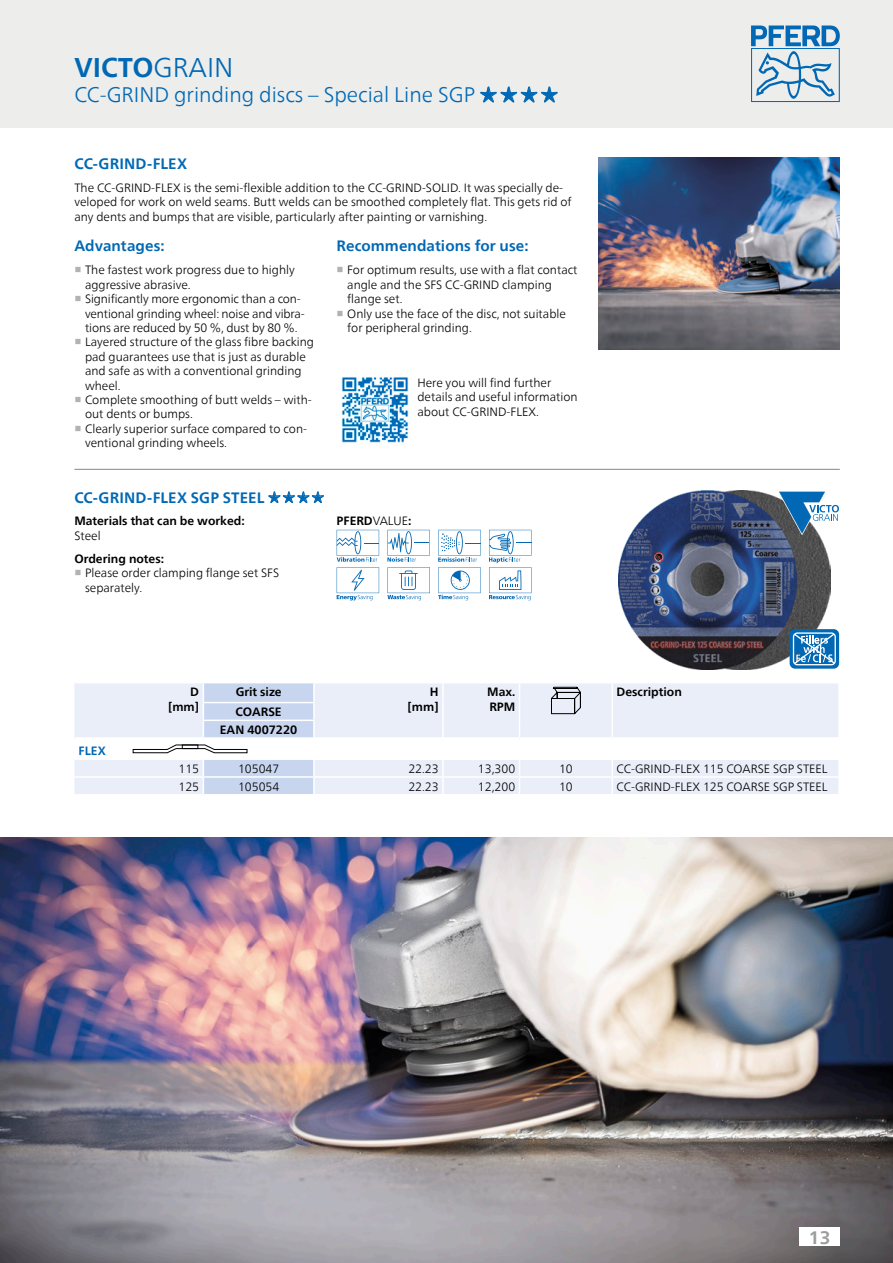
<style>
.page{position:relative;width:893px;height:1263px;background:#fff}
.page>*{position:absolute;margin:0;border:0;box-sizing:border-box;transform-origin:0 0}
.Ausgabenamen_Katalog{font:700 27px "Neue Frutiger World";color:#0068b4}
.Ausgabenamen_Katalog-2{font:300 21px "Neue Frutiger World";color:#0068b4}
.t1{font:700 18px "Neue Frutiger World";color:#9c9c9c}
.Ueberschrift_Red{font:700 15px "Neue Frutiger World";letter-spacing:.005em;color:#0068b4}
.Ausgabenamen_Produkt{font:700 15px "Neue Frutiger World";letter-spacing:.01em;color:#0068b4}
.Ueberschrift_Red_Spa{font:700 15px "Neue Frutiger World";letter-spacing:.01em;color:#0068b4}
.FT_Spaltenspanne{font:300 12px/14.4px "Neue Frutiger World";color:#000}
.Frutiger_45_8Pt_Abst{font:300 12px/14.4px "Neue Frutiger World";color:#000}
.Spaltenwert_links{font:300 12px "Neue Frutiger World";color:#000}
.Spaltenwert_rechts{font:300 12px "Neue Frutiger World";color:#000}
.Ueberschrift_ohne_Ab{font:700 12px "Neue Frutiger World";color:#000}
.Spaltenkopf_zentrier{font:700 12px "Neue Frutiger World";color:#000}
.Spaltenkopf_rechts{font:700 12px/14.4px "Neue Frutiger World";color:#000}
.Spaltenwert_zentrier{font:300 12px "Neue Frutiger World";color:#000}
.Ueberschrift{font:700 12px "Neue Frutiger World";color:#000}
.PFERDVALUE{font:700 12px "Neue Frutiger World";color:#000}
.Spaltenkopf_links{font:700 12px "Neue Frutiger World";color:#000}
.FT{font:300 12px "Neue Frutiger World";color:#000}
.Zwischenueberschrift{font:700 12px "Neue Frutiger World";color:#0068b4}
.s1{font-weight:300}
.s2{font-family:"Arial Unicode MS";font-weight:400}
.s3{font-family:"Arial Unicode MS";font-weight:700;color:#b2b2b2}
</style>
<div class="page">
<div style="left:0;top:0;width:893px;height:128px;background:#ededec"></div>
<svg style="left:751px;top:26px;width:89px;height:76px"></svg>
<img style="left:618px;top:491px;width:213px;height:178px">
<svg style="left:790px;top:629px;width:49px;height:40px"></svg>
<svg style="left:793px;top:632px;width:43px;height:33px"></svg>
<svg style="left:778px;top:491px;width:61px;height:43px"></svg>
<svg style="left:337px;top:530px;width:42px;height:70px"></svg>
<svg style="left:387px;top:530px;width:43px;height:70px"></svg>
<svg style="left:438px;top:530px;width:43px;height:70px"></svg>
<svg style="left:489px;top:530px;width:42px;height:70px"></svg>
<div style="left:74px;top:683px;width:764px;height:111px;background:#e9eef9"></div>
<div style="left:74px;top:740px;width:765px;height:19px;background:#fff"></div>
<hr style="left:314px;top:776px;width:129px;height:2px;background:#fff">
<hr style="left:443px;top:776px;width:76px;height:2px;background:#fff">
<svg style="left:442px;top:760px;width:2px;height:34px"></svg>
<hr style="left:519px;top:776px;width:93px;height:2px;background:#fff">
<svg style="left:519px;top:760px;width:1px;height:34px"></svg>
<hr style="left:612px;top:776px;width:228px;height:2px;background:#fff">
<svg style="left:612px;top:760px;width:1px;height:34px"></svg>
<hr style="left:74px;top:776px;width:129px;height:2px;background:#fff">
<div style="left:74px;top:737px;width:129px;height:6px;background:#fff"></div>
<div style="left:314px;top:737px;width:129px;height:6px;background:#fff"></div>
<svg style="left:442px;top:683px;width:2px;height:54px"></svg>
<div style="left:443px;top:737px;width:76px;height:6px;background:#fff"></div>
<svg style="left:519px;top:683px;width:1px;height:54px"></svg>
<div style="left:519px;top:737px;width:93px;height:6px;background:#fff"></div>
<svg style="left:612px;top:683px;width:1px;height:54px"></svg>
<div style="left:612px;top:737px;width:228px;height:6px;background:#fff"></div>
<hr style="left:74px;top:758px;width:129px;height:2px;background:#fff">
<hr style="left:314px;top:758px;width:129px;height:2px;background:#fff">
<hr style="left:443px;top:758px;width:76px;height:2px;background:#fff">
<hr style="left:519px;top:758px;width:93px;height:2px;background:#fff">
<hr style="left:612px;top:758px;width:228px;height:2px;background:#fff">
<svg style="left:551px;top:687px;width:30px;height:27px"></svg>
<svg style="left:133px;top:683px;width:182px;height:111px"></svg>
<div style="left:182px;top:744px;width:16px;height:5px;border:1px solid #000"></div>
<img style="left:0;top:838px;width:893px;height:425px">
<img style="left:599px;top:157px;width:241px;height:192px">
<hr style="left:74px;top:469px;width:766px;height:1px;background:#878786">
<img style="left:341px;top:377px;width:70px;height:66px">
<div style="left:799px;top:1227px;width:41px;height:19px;background:#fff"></div>
<p class="Ausgabenamen_Katalog" style="left:74px;top:44px;width:161px">VICTO<span class="s1">GRAIN</span></p>
<p class="Ausgabenamen_Katalog-2" style="left:74px;top:78px;width:485px">CC-GRIND grinding discs – Special Line SGP <span class="s2">★★★★</span></p>
<p class="Ueberschrift_Red_Spa" style="left:74px;top:150px;width:114px">CC-GRIND-FLEX</p>
<p class="FT_Spaltenspanne" style="left:74px;top:180px;width:499px">The CC-GRIND-FLEX is the semi-flexible addition to the CC-GRIND-SOLID. It was specially de&shy;veloped for work on weld seams. Butt welds can be smoothed completely flat. This gets rid of any dents and bumps that are visible, particularly after painting or varnishing.</p>
<p class="Ueberschrift_Red" style="left:74px;top:233px;width:92px">Advantages:</p>
<p class="FT_Spaltenspanne" style="left:85px;top:263px;width:211px;text-indent:-11px"><span class="s3">■</span> The fastest work progress due to highly aggressive abrasive.</p>
<p class="FT_Spaltenspanne" style="left:85px;top:292px;width:221px;text-indent:-11px"><span class="s3">■</span> Significantly more ergonomic than a con&shy;ventional grinding wheel: noise and vibra&shy;tions are reduced by 50 %, dust by 80 %.</p>
<p class="FT_Spaltenspanne" style="left:85px;top:335px;width:231px;text-indent:-11px"><span class="s3">■</span> Layered structure of the glass fibre backing pad guarantees use that is just as durable and safe as with a conventional grinding wheel.</p>
<p class="FT_Spaltenspanne" style="left:85px;top:393px;width:228px;text-indent:-11px"><span class="s3">■</span> Complete smoothing of butt welds – with&shy;out dents or bumps.</p>
<p class="FT_Spaltenspanne" style="left:85px;top:421px;width:224px;text-indent:-11px"><span class="s3">■</span> Clearly superior surface compared to con&shy;ventional grinding wheels.</p>
<p class="Ueberschrift_Red" style="left:337px;top:233px;width:193px">Recommendations for use:</p>
<p class="FT_Spaltenspanne" style="left:347px;top:263px;width:232px;text-indent:-11px"><span class="s3">■</span> For optimum results, use with a flat contact angle and the SFS CC-GRIND clamping flange set.</p>
<p class="FT_Spaltenspanne" style="left:347px;top:306px;width:220px;text-indent:-11px"><span class="s3">■</span> Only use the face of the disc, not suitable for peripheral grinding.</p>
<p class="Frutiger_45_8Pt_Abst" style="left:417px;top:375px;width:162px">Here you will find further details and useful information about CC-GRIND-FLEX.</p>
<p class="Ausgabenamen_Produkt" style="left:74px;top:484px;width:251px">CC-GRIND-FLEX SGP STEEL <span class="s2">★★★★</span></p>
<p class="Ueberschrift_ohne_Ab" style="left:74px;top:511px;width:172px">Materials that can be worked:</p>
<p class="FT" style="left:74px;top:526px;width:28px">Steel</p>
<p class="Ueberschrift" style="left:74px;top:548px;width:91px">Ordering notes:</p>
<p class="FT_Spaltenspanne" style="left:85px;top:566px;width:196px;text-indent:-11px"><span class="s3">■</span> Please order clamping flange set SFS separately.</p>
<p class="PFERDVALUE" style="left:337px;top:511px;width:76px">PFERD<span class="s1">VALUE</span>:</p>
<p class="Zwischenueberschrift" style="left:79px;top:740px;width:29px">FLEX</p>
<p class="Spaltenkopf_rechts" style="left:190px;top:685px;width:10px">D</p>
<p class="Spaltenkopf_rechts" style="left:168px;top:699px;width:33px">[mm]</p>
<p class="Spaltenkopf_zentrier" style="left:236px;top:681px;width:48px">Grit size</p>
<p class="Spaltenkopf_rechts" style="left:430px;top:685px;width:10px">H</p>
<p class="Spaltenkopf_rechts" style="left:408px;top:699px;width:33px">[mm]</p>
<p class="Spaltenkopf_zentrier" style="left:236px;top:701px;width:48px">COARSE</p>
<p class="Spaltenkopf_zentrier" style="left:220px;top:719px;width:79px">EAN 4007220</p>
<p class="Spaltenkopf_rechts" style="left:487px;top:685px;width:29px">Max.<br>RPM</p>
<p class="Spaltenkopf_links" style="left:617px;top:681px;width:67px">Description</p>
<p class="Spaltenwert_rechts" style="left:178px;top:759px;width:22px">115</p>
<p class="Spaltenwert_zentrier" style="left:238px;top:759px;width:43px">105047</p>
<p class="Spaltenwert_rechts" style="left:408px;top:759px;width:32px">22.23</p>
<p class="Spaltenwert_rechts" style="left:478px;top:759px;width:39px">13,300</p>
<p class="Spaltenwert_zentrier" style="left:559px;top:759px;width:15px">10</p>
<p class="Spaltenwert_links" style="left:617px;top:759px;width:213px">CC-GRIND-FLEX 115 COARSE SGP STEEL</p>
<p class="Spaltenwert_rechts" style="left:178px;top:777px;width:22px">125</p>
<p class="Spaltenwert_zentrier" style="left:238px;top:777px;width:43px">105054</p>
<p class="Spaltenwert_rechts" style="left:408px;top:777px;width:32px">22.23</p>
<p class="Spaltenwert_rechts" style="left:478px;top:777px;width:39px">12,200</p>
<p class="Spaltenwert_zentrier" style="left:559px;top:777px;width:15px">10</p>
<p class="Spaltenwert_links" style="left:617px;top:777px;width:213px">CC-GRIND-FLEX 125 COARSE SGP STEEL</p>
<h3 class="t1" style="left:809px;top:1221px;width:23px">13</h3>
</div>
